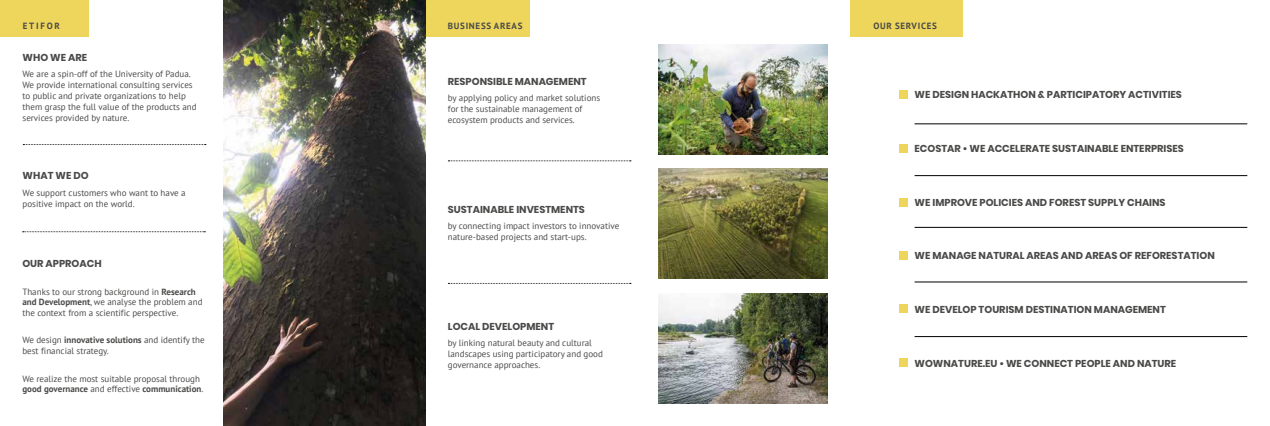
<style>
.page{position:relative;width:1270px;height:426px;background:#fff}
.page>*{position:absolute;margin:0;border:0;box-sizing:border-box;transform-origin:0 0}
.t1{font:700 10px "Poppins";color:#4a4a49}
.t2{font:9px/10.8px "PT Sans";color:#4a4a49}
.t3{font:700 9px "PT Sans";letter-spacing:.08em;color:#4a4a49}
.s1{font-weight:700}
</style>
<div class="page">
<div style="left:426px;top:0;width:104px;height:36px;background:#eed65c"></div>
<div style="left:850px;top:0;width:113px;height:36px;background:#eed65c"></div>
<div style="left:0;top:0;width:89px;height:36px;background:#eed65c"></div>
<svg style="left:23px;top:144px;width:183px;height:1px"></svg>
<svg style="left:448px;top:160px;width:183px;height:1px"></svg>
<svg style="left:448px;top:283px;width:183px;height:1px"></svg>
<svg style="left:23px;top:231px;width:182px;height:1px"></svg>
<img style="left:659px;top:293px;width:169px;height:110px">
<img style="left:659px;top:45px;width:169px;height:109px">
<img style="left:659px;top:168px;width:169px;height:110px">
<img style="left:224px;top:0;width:201px;height:425px">
<div style="left:899px;top:90px;width:9px;height:9px;background:#eed65c"></div>
<div style="left:899px;top:144px;width:9px;height:9px;background:#eed65c"></div>
<div style="left:899px;top:198px;width:9px;height:8px;background:#eed65c"></div>
<div style="left:899px;top:251px;width:9px;height:8px;background:#eed65c"></div>
<div style="left:899px;top:304px;width:9px;height:9px;background:#eed65c"></div>
<div style="left:899px;top:358px;width:9px;height:8px;background:#eed65c"></div>
<hr style="left:915px;top:123px;width:332px;height:1px;background:#000">
<hr style="left:915px;top:336px;width:332px;height:1px;background:#000">
<hr style="left:915px;top:281px;width:332px;height:1px;background:#000">
<hr style="left:915px;top:227px;width:332px;height:1px;background:#000">
<hr style="left:915px;top:175px;width:332px;height:1px;background:#000">
<p class="t3" style="left:23px;top:20px;width:39px">ETIFOR</p>
<p class="t3" style="left:448px;top:20px;width:76px">BUSINESS AREAS</p>
<p class="t3" style="left:873px;top:20px;width:65px">OUR SERVICES</p>
<p class="t1" style="left:23px;top:52px;width:66px">WHO WE ARE</p>
<p class="t2" style="left:23px;top:69px;width:176px">We are a spin-off of the University of Padua.<br>We provide international consulting services to public and private organizations to help them grasp the full value of the products and services provided by nature.</p>
<p class="t1" style="left:23px;top:170px;width:67px">WHAT WE DO</p>
<p class="t2" style="left:23px;top:187px;width:165px">We support customers who want to have a positive impact on the world.</p>
<p class="t1" style="left:22px;top:257px;width:81px">OUR APPROACH</p>
<p class="t2" style="left:22px;top:285px;width:182px">Thanks to our strong background in <span class="s1">Research and Development</span>, we analyse the problem and the context from a scientific perspective.</p>
<p class="t2" style="left:22px;top:334px;width:184px">We design <span class="s1">innovative solutions</span> and identify the best financial strategy.</p>
<p class="t2" style="left:22px;top:372px;width:182px">We realize the most suitable proposal through <span class="s1">good governance</span> and effective <span class="s1">communication</span>.</p>
<p class="t1" style="left:448px;top:75px;width:140px">RESPONSIBLE MANAGEMENT</p>
<p class="t2" style="left:448px;top:92px;width:154px">by applying policy and market solutions for the sustainable management of ecosystem products and services.</p>
<p class="t1" style="left:448px;top:203px;width:139px">SUSTAINABLE INVESTMENTS</p>
<p class="t2" style="left:448px;top:220px;width:173px">by connecting impact investors to innovative nature-based projects and start-ups.</p>
<p class="t1" style="left:448px;top:320px;width:108px">LOCAL DEVELOPMENT</p>
<p class="t2" style="left:448px;top:337px;width:157px">by linking natural beauty and cultural landscapes using participatory and good governance approaches.</p>
<p class="t1" style="left:915px;top:89px;width:269px">WE DESIGN HACKATHON &amp; PARTICIPATORY ACTIVITIES</p>
<p class="t1" style="left:915px;top:142px;width:271px">ECOSTAR • WE ACCELERATE SUSTAINABLE ENTERPRISES</p>
<p class="t1" style="left:915px;top:196px;width:253px">WE IMPROVE POLICIES AND FOREST SUPPLY CHAINS</p>
<p class="t1" style="left:915px;top:250px;width:302px">WE MANAGE NATURAL AREAS AND AREAS OF REFORESTATION</p>
<p class="t1" style="left:915px;top:303px;width:253px">WE DEVELOP TOURISM DESTINATION MANAGEMENT</p>
<p class="t1" style="left:915px;top:357px;width:263px">WOWNATURE.EU • WE CONNECT PEOPLE AND NATURE</p>
</div>
